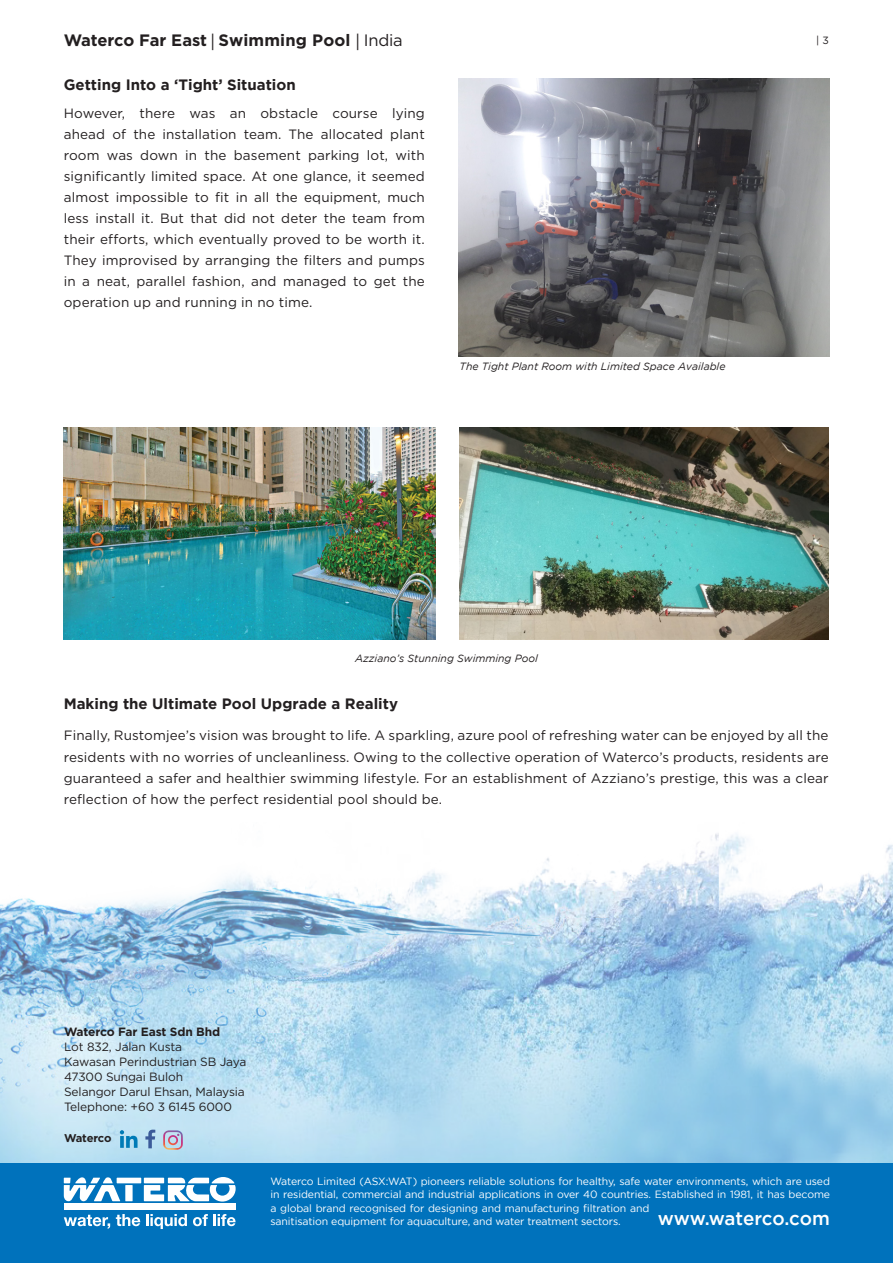
<style>
.page{position:relative;width:893px;height:1263px;background:#fff}
.page>*{position:absolute;margin:0;border:0;box-sizing:border-box;transform-origin:0 0}
.t1{font:500 18.75px "Gotham";letter-spacing:-.01em;color:#fff}
.t2{font:700 16.5px "Gotham HTF";color:#231f20}
.t3{font:700 15px "Gotham";color:#231f20}
.t4{font:13.5px/21px "Gotham HTF";letter-spacing:.01em;color:#231f20;text-align:justify}
.t5{font:12px "Gotham HTF";letter-spacing:-.01em;color:#231f20}
.t6{font:700 12px "Gotham HTF";letter-spacing:-.01em;color:#231f20}
.t7{font:700 11.25px "Gotham HTF";letter-spacing:-.025em;color:#231f20}
.t8{font:10.5px/13.5px "Gotham";letter-spacing:-.01em;color:#fff}
.t9{font:italic 10.5px "Gotham";color:#231f20}
.t10{font:10.5px "Gotham HTF";color:#231f20}
.s1{font-family:"Myriad Pro";font-weight:400}
.s2{font-weight:400}
</style>
<div class="page">
<img style="left:459px;top:79px;width:370px;height:278px">
<img style="left:64px;top:428px;width:371px;height:212px">
<img style="left:459px;top:428px;width:370px;height:212px">
<img style="left:0;top:833px;width:893px;height:330px">
<div style="left:0;top:1163px;width:893px;height:100px;background:#0072bc"></div>
<svg style="left:64px;top:1177px;width:56px;height:24px"></svg>
<div style="left:64px;top:1203px;width:172px;height:7px;background:#fff"></div>
<svg style="left:64px;top:1215px;width:46px;height:14px"></svg>
<svg style="left:116px;top:1214px;width:24px;height:12px"></svg>
<svg style="left:146px;top:1214px;width:41px;height:15px"></svg>
<svg style="left:193px;top:1214px;width:43px;height:12px"></svg>
<div style="left:125px;top:1185px;width:8px;height:16px;background:#fff"></div>
<div style="left:117px;top:1178px;width:24px;height:5px;background:#fff"></div>
<svg style="left:144px;top:1177px;width:92px;height:24px"></svg>
<svg style="left:145px;top:1130px;width:10px;height:18px"></svg>
<svg style="left:163px;top:1130px;width:20px;height:20px"></svg>
<svg style="left:120px;top:1130px;width:18px;height:18px"></svg>
<p class="t2" style="left:64px;top:31px;width:341px">Waterco Far East <span class="s1">|</span> Swimming Pool <span class="s1">|</span> <span class="s2">India</span></p>
<p class="t3" style="left:64px;top:76px;width:234px">Getting Into a ‘Tight’ Situation</p>
<p class="t4" style="left:64px;top:102px;width:363px">However, there was an obstacle course lying ahead of the installation team. The allocated plant room was down in the basement parking lot, with significantly limited space. At one glance, it seemed almost impossible to fit in all the equipment, much less install it. But that did not deter the team from their efforts, which eventually proved to be worth it.<br>They improvised by arranging the filters and pumps in a neat, parallel fashion, and managed to get the operation up and running in no time.</p>
<p class="t9" style="left:459px;top:361px;width:268px">The Tight Plant Room with Limited Space Available</p>
<p class="t10" style="left:816px;top:34px;width:14px">| 3</p>
<p class="t9" style="left:355px;top:652px;width:184px">Azziano’s Stunning Swimming Pool</p>
<p class="t3" style="left:64px;top:695px;width:336px">Making the Ultimate Pool Upgrade a Reality</p>
<p class="t4" style="left:64px;top:725px;width:766px">Finally, Rustomjee’s vision was brought to life. A sparkling, azure pool of refreshing water can be enjoyed by all the residents with no worries of uncleanliness. Owing to the collective operation of Waterco’s products, residents are guaranteed a safer and healthier swimming lifestyle. For an establishment of Azziano’s prestige, this was a clear reflection of how the perfect residential pool should be.</p>
<p class="t6" style="left:64px;top:1025px;width:158px">Waterco Far East Sdn Bhd</p>
<p class="t5" style="left:64px;top:1040px;width:119px">Lot 832, Jalan Kusta</p>
<p class="t5" style="left:64px;top:1055px;width:184px">Kawasan Perindustrian SB Jaya</p>
<p class="t5" style="left:64px;top:1070px;width:121px">47300 Sungai Buloh</p>
<p class="t5" style="left:64px;top:1085px;width:182px">Selangor Darul Ehsan, Malaysia</p>
<p class="t5" style="left:64px;top:1100px;width:169px">Telephone: +60 3 6145 6000</p>
<p class="t7" style="left:64px;top:1132px;width:49px">Waterco</p>
<p class="t8" style="left:270px;top:1174px;width:561px">Waterco Limited (ASX:WAT) pioneers reliable solutions for healthy, safe water environments, which are used in residential, commercial and industrial applications in over 40 countries. Established in 1981, it has become a global brand recognised for designing and manufacturing filtration and<br>sanitisation equipment for aquaculture, and water treatment sectors.</p>
<h1 class="t1" style="left:658px;top:1208px;width:174px">www.waterco.com</h1>
</div>
